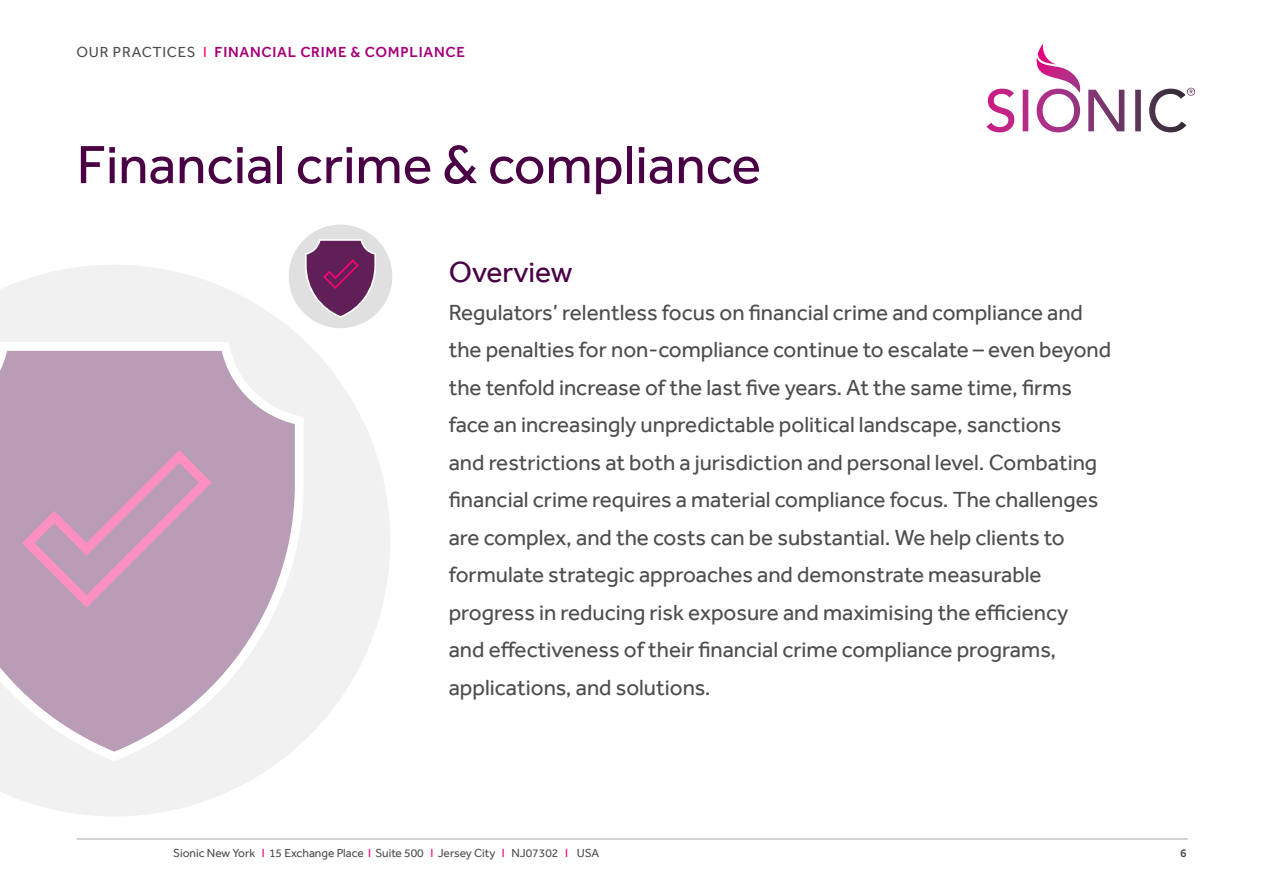
<style>
.page{position:relative;width:1263px;height:893px;background:#fff}
.page>*{position:absolute;margin:0;border:0;box-sizing:border-box;transform-origin:0 0}
.header_1{font:55.5px "Effra";color:#4a0044}
.subhead{font:30px "Effra";color:#4a0044}
.GREY_subhead{font:22.5px/37.5px "Effra";color:#504d51}
.t1{font:500 15px "Effra";letter-spacing:.05em;color:#a70078}
.t2{font:12px "Effra";color:#504d51}
.t3{font:500 12px "Effra";color:#504d51}
.s1{font-weight:400;color:#504d51}
.s2{font-weight:400;color:#ff0073}
.s3{color:#ff0072}
</style>
<div class="page">
<hr style="left:77px;top:839px;width:1111px;height:1px;background:#a8a6a8">
<svg style="left:986px;top:43px;width:209px;height:89px"></svg>
<div style="left:289px;top:225px;width:103px;height:103px;background:#e0e0e0;border-radius:50%"></div>
<svg style="left:305px;top:239px;width:71px;height:26px"></svg>
<svg style="left:0;top:265px;width:390px;height:551px;fill:#f1f1f1"></svg>
<svg style="left:0;top:342px;width:304px;height:419px;fill:#b99cb5"></svg>
<svg style="left:22px;top:450px;width:190px;height:158px"></svg>
<p class="t1" style="left:77px;top:43px;width:390px"><span class="s1">OUR PRACTICES</span> <span class="s2">I</span> FINANCIAL CRIME &amp; COMPLIANCE</p>
<p class="header_1" style="left:77px;top:131px;width:686px">Financial crime &amp; compliance</p>
<p class="subhead" style="left:449px;top:254px;width:125px">Overview</p>
<p class="GREY_subhead" style="left:449px;top:293px;width:664px">Regulators’ relentless focus on financial crime and compliance and the penalties for non-compliance continue to escalate – even beyond the tenfold increase of the last five years. At the same time, firms face an increasingly unpredictable political landscape, sanctions<br>and restrictions at both a jurisdiction and personal level. Combating financial crime requires a material compliance focus. The challenges are complex, and the costs can be substantial. We help clients to formulate strategic approaches and demonstrate measurable progress in reducing risk exposure and maximising the efficiency<br>and effectiveness of their financial crime compliance programs, applications, and solutions.</p>
<p class="t2" style="left:173px;top:846px;width:428px">Sionic New York <span class="s3">I</span> 15 Exchange Place <span class="s3">I</span> Suite 500 <span class="s3">I</span> Jersey City <span class="s3">I</span> NJ07302 <span class="s3">I</span> USA</p>
<p class="t3" style="left:1180px;top:846px;width:8px">6</p>
</div>
